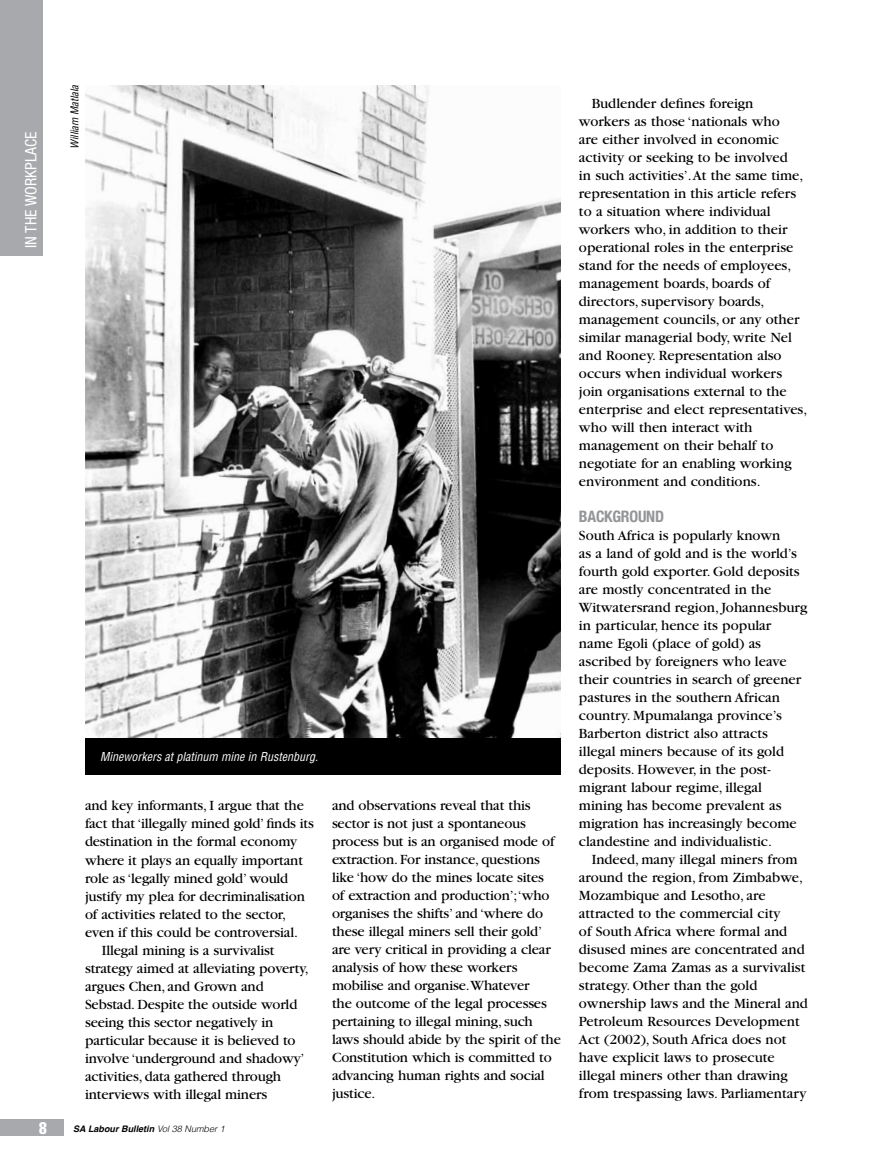
<style>
.page{position:relative;width:893px;height:1170px;background:#fff}
.page>*{position:absolute;margin:0;border:0;box-sizing:border-box;transform-origin:0 0}
.t1{font:extra-condensed 16.5px "Helvetica";color:#fff}
.t2{font:condensed 15.75px "Helvetica Neue";color:#fff}
.t3{font:700 condensed 15.75px "Helvetica Neue";letter-spacing:-.015em;color:#939598}
.t4{font:14.7px/18px "Garamond";color:#000}
.t5{font:italic condensed 12px "Helvetica";color:#fff}
.t6{font:italic condensed 10.5px "Helvetica";color:#000}
.t7{font:italic 700 9px "Helvetica";color:#000}
.s1{font-weight:300}
</style>
<div class="page">
<div style="left:0;top:1118px;width:64px;height:17px;background:#a7a9ac"></div>
<div style="left:0;top:0;width:43px;height:255px;background:#a7a9ac"></div>
<img style="left:85px;top:85px;width:476px;height:653px">
<div style="left:85px;top:738px;width:476px;height:36px;background:#000"></div>
<p class="t2" style="left:22px;top:248px;width:118px;rotate:-90deg">IN THE WORKPLACE</p>
<p class="t6" style="left:68px;top:149px;width:65px;rotate:-90deg">William Matlala</p>
<p class="t5" style="left:100px;top:749px;width:220px">Mineworkers at platinum mine in Rustenburg.</p>
<p class="t4" style="left:85px;top:797px;width:220px">and key informants, I argue that the</p>
<p class="t4" style="left:85px;top:815px;width:230px">fact that ‘illegally mined gold’ finds its</p>
<p class="t4" style="left:85px;top:833px;width:214px">destination in the formal economy</p>
<p class="t4" style="left:85px;top:851px;width:220px">where it plays an equally important</p>
<p class="t4" style="left:85px;top:869px;width:205px">role as ‘legally mined gold’ would</p>
<p class="t4" style="left:85px;top:887px;width:221px">justify my plea for decriminalisation</p>
<p class="t4" style="left:85px;top:905px;width:202px">of activities related to the sector,</p>
<p class="t4" style="left:85px;top:923px;width:214px">even if this could be controversial.</p>
<p class="t4" style="left:102px;top:941px;width:174px">Illegal mining is a survivalist</p>
<p class="t4" style="left:85px;top:959px;width:225px">strategy aimed at alleviating poverty,</p>
<p class="t4" style="left:85px;top:977px;width:180px">argues Chen, and Grown and</p>
<p class="t4" style="left:85px;top:995px;width:214px">Sebstad. Despite the outside world</p>
<p class="t4" style="left:85px;top:1013px;width:190px">seeing this sector negatively in</p>
<p class="t4" style="left:85px;top:1031px;width:212px">particular because it is believed to</p>
<p class="t4" style="left:85px;top:1048px;width:221px">involve ‘underground and shadowy’</p>
<p class="t4" style="left:85px;top:1066px;width:198px">activities, data gathered through</p>
<p class="t4" style="left:85px;top:1084px;width:184px">interviews with illegal miners</p>
<p class="t1" style="left:39px;top:1117px;width:9px">8</p>
<p class="t7" style="left:73px;top:1121px;width:153px">SA Labour Bulletin <span class="s1">Vol 38 Number 1</span></p>
<p class="t4" style="left:332px;top:796px;width:230px">and observations reveal that this sector is not just a spontaneous process but is an organised mode of extraction. For instance, questions like ‘how do the mines locate sites<br>of extraction and production’;‘who organises the shifts’ and ‘where do these illegal miners sell their gold’ are very critical in providing a clear analysis of how these workers mobilise and organise.Whatever<br>the outcome of the legal processes pertaining to illegal mining, such laws should abide by the spirit of the Constitution which is committed to advancing human rights and social justice.</p>
<p class="t4" style="left:579px;top:94px;width:230px;text-indent:13px">Budlender defines foreign workers as those ‘nationals who<br>are either involved in economic activity or seeking to be involved<br>in such activities’. At the same time, representation in this article refers to a situation where individual workers who, in addition to their operational roles in the enterprise stand for the needs of employees, management boards, boards of directors, supervisory boards, management councils, or any other similar managerial body, write Nel and Rooney. Representation also occurs when individual workers join organisations external to the enterprise and elect representatives, who will then interact with management on their behalf to negotiate for an enabling working environment and conditions.</p>
<p class="t3" style="left:579px;top:507px;width:85px">BACKGROUND</p>
<p class="t4" style="left:579px;top:527px;width:203px">South Africa is popularly known</p>
<p class="t4" style="left:579px;top:545px;width:219px">as a land of gold and is the world’s</p>
<p class="t4" style="left:579px;top:563px;width:222px">fourth gold exporter. Gold deposits</p>
<p class="t4" style="left:579px;top:581px;width:194px">are mostly concentrated in the</p>
<p class="t4" style="left:579px;top:599px;width:230px">Witwatersrand region, Johannesburg</p>
<p class="t4" style="left:579px;top:617px;width:194px">in particular, hence its popular</p>
<p class="t4" style="left:579px;top:635px;width:184px">name Egoli (place of gold) as</p>
<p class="t4" style="left:579px;top:653px;width:209px">ascribed by foreigners who leave</p>
<p class="t4" style="left:579px;top:671px;width:224px">their countries in search of greener</p>
<p class="t4" style="left:579px;top:689px;width:203px">pastures in the southern African</p>
<p class="t4" style="left:579px;top:707px;width:204px">country. Mpumalanga province’s</p>
<p class="t4" style="left:579px;top:725px;width:190px">Barberton district also attracts</p>
<p class="t4" style="left:579px;top:743px;width:207px">illegal miners because of its gold</p>
<p class="t4" style="left:579px;top:761px;width:193px">deposits. However, in the post-</p>
<p class="t4" style="left:579px;top:778px;width:184px">migrant labour regime, illegal</p>
<p class="t4" style="left:579px;top:796px;width:204px">mining has become prevalent as</p>
<p class="t4" style="left:579px;top:814px;width:219px">migration has increasingly become</p>
<p class="t4" style="left:579px;top:832px;width:195px">clandestine and individualistic.</p>
<p class="t4" style="left:592px;top:850px;width:207px">Indeed, many illegal miners from</p>
<p class="t4" style="left:579px;top:868px;width:226px">around the region, from Zimbabwe,</p>
<p class="t4" style="left:579px;top:886px;width:188px">Mozambique and Lesotho, are</p>
<p class="t4" style="left:579px;top:904px;width:203px">attracted to the commercial city</p>
<p class="t4" style="left:579px;top:922px;width:210px">of South Africa where formal and</p>
<p class="t4" style="left:579px;top:940px;width:227px">disused mines are concentrated and</p>
<p class="t4" style="left:579px;top:958px;width:228px">become Zama Zamas as a survivalist</p>
<p class="t4" style="left:579px;top:976px;width:180px">strategy. Other than the gold</p>
<p class="t4" style="left:579px;top:994px;width:230px">ownership laws and the Mineral and</p>
<p class="t4" style="left:579px;top:1012px;width:222px">Petroleum Resources Development</p>
<p class="t4" style="left:579px;top:1030px;width:209px">Act (2002), South Africa does not</p>
<p class="t4" style="left:579px;top:1048px;width:197px">have explicit laws to prosecute</p>
<p class="t4" style="left:579px;top:1066px;width:210px">illegal miners other than drawing</p>
<p class="t4" style="left:579px;top:1084px;width:229px">from trespassing laws. Parliamentary</p>
</div>
